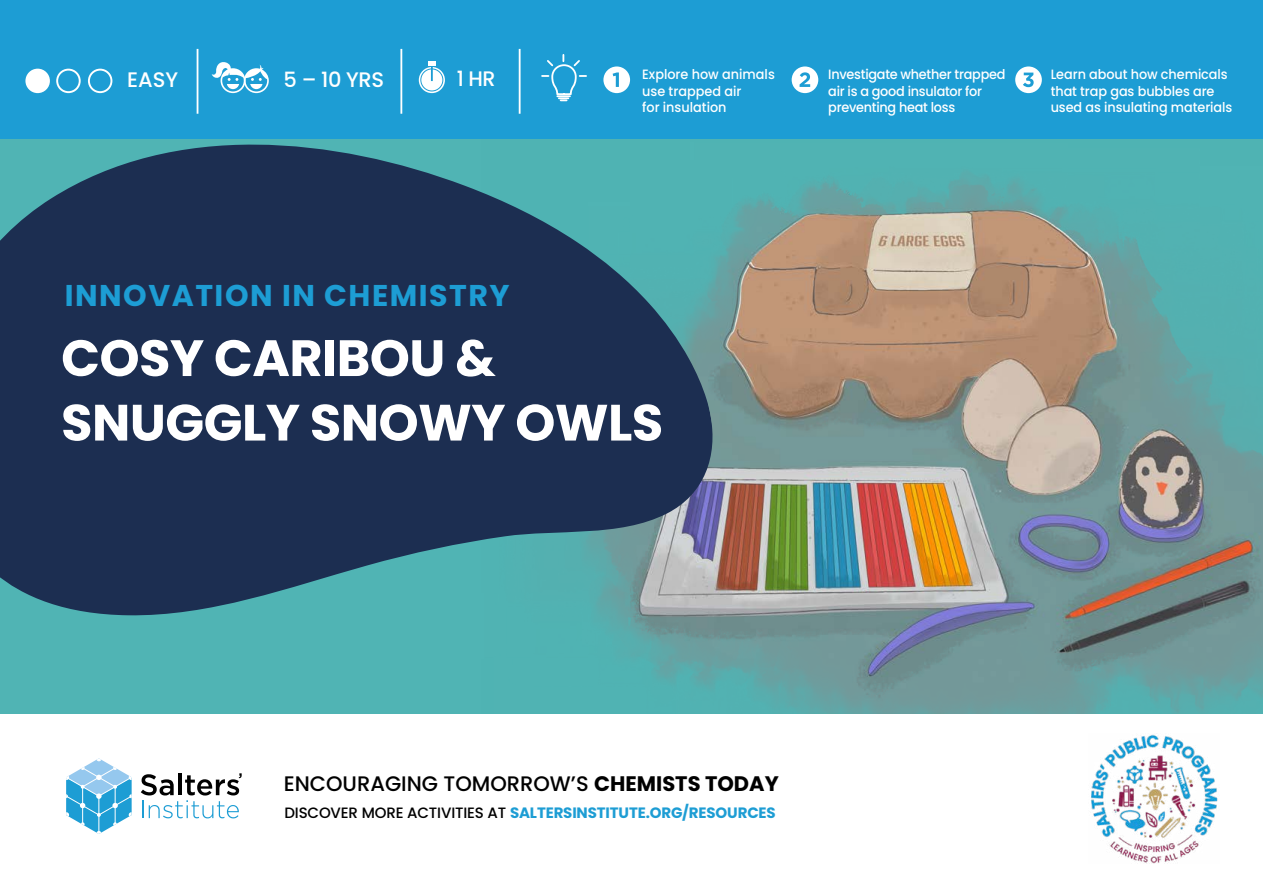
<style>
.page{position:relative;width:1263px;height:893px;background:#fff}
.page>*{position:absolute;margin:0;border:0;box-sizing:border-box;transform-origin:0 0}
.t1{font:700 51px/64.5px "Poppins";letter-spacing:-.01em;color:#fff}
.t2{font:700 30px "Poppins";letter-spacing:.05em;color:#1d9dd4}
.t3{font:500 21px "Poppins";color:#000}
.t4{font:500 21px "Poppins";letter-spacing:-.02em;color:#fff}
.t5{font:700 15px "Poppins";letter-spacing:-.01em;color:#1d9dd4}
.t6{font:500 13.5px/16.5px "Poppins";letter-spacing:-.005em;color:#fff;scale:.95 1}
.s1{font-weight:700}
.s2{font-weight:500;color:#000}
</style>
<div class="page">
<div style="left:0;top:130px;width:1263px;height:610px;background:#50b4b4"></div>
<img style="left:609px;top:138px;width:654px;height:576px">
<div style="left:0;top:0;width:1263px;height:138px;background:#1d9dd4"></div>
<div style="left:26px;top:70px;width:23px;height:22px;background:#fff;border-radius:50%"></div>
<div style="left:25px;top:69px;width:25px;height:24px;border:2px solid #fff;border-radius:50%"></div>
<div style="left:56px;top:69px;width:25px;height:24px;border:2px solid #fff;border-radius:50%"></div>
<div style="left:88px;top:69px;width:24px;height:24px;border:2px solid #fff;border-radius:50%"></div>
<hr style="left:197px;top:49px;width:1px;height:65px;background:#fff">
<hr style="left:400px;top:49px;width:2px;height:65px;background:#fff">
<hr style="left:519px;top:49px;width:2px;height:65px;background:#fff">
<svg style="left:212px;top:62px;width:57px;height:31px"></svg>
<svg style="left:419px;top:67px;width:26px;height:26px"></svg>
<svg style="left:428px;top:61px;width:17px;height:20px"></svg>
<div style="left:421px;top:69px;width:22px;height:22px;border:1px solid #1d9dd4;border-radius:50%"></div>
<svg style="left:542px;top:55px;width:44px;height:46px"></svg>
<div style="left:603px;top:66px;width:27px;height:27px;background:#fff;border-radius:50%"></div>
<svg style="left:613px;top:72px;width:6px;height:15px"></svg>
<div style="left:792px;top:66px;width:26px;height:27px;background:#fff;border-radius:50%"></div>
<svg style="left:799px;top:72px;width:11px;height:15px"></svg>
<div style="left:1015px;top:66px;width:27px;height:27px;background:#fff;border-radius:50%"></div>
<svg style="left:1023px;top:73px;width:11px;height:14px"></svg>
<div style="left:0;top:714px;width:1263px;height:179px;background:#fff"></div>
<svg style="left:0;top:138px;width:718px;height:478px;fill:#1c2e51"></svg>
<svg style="left:141px;top:773px;width:101px;height:45px"></svg>
<svg style="left:66px;top:758px;width:66px;height:76px"></svg>
<img style="left:1091px;top:734px;width:127px;height:130px">
<p class="t4" style="left:127px;top:68px;width:53px">EASY</p>
<p class="t4" style="left:284px;top:68px;width:102px">5 – 10 YRS</p>
<p class="t4" style="left:457px;top:67px;width:40px">1 HR</p>
<p class="t6" style="left:642px;top:66px;width:141px">Explore how animals use trapped air<br>for insulation</p>
<p class="t6" style="left:828px;top:66px;width:188px">Investigate whether trapped air is a good insulator for preventing heat loss</p>
<p class="t6" style="left:1051px;top:66px;width:193px">Learn about how chemicals that trap gas bubbles are used as insulating materials</p>
<h1 class="t2" style="left:65px;top:278px;width:446px">INNOVATION IN CHEMISTRY</h1>
<h2 class="t1" style="left:61px;top:326px;width:604px">COSY CARIBOU &amp;<br>SNUGGLY SNOWY OWLS</h2>
<p class="t3" style="left:284px;top:771px;width:496px">ENCOURAGING TOMORROW’S <span class="s1">CHEMISTS TODAY</span></p>
<p class="t5" style="left:284px;top:804px;width:493px"><span class="s2">DISCOVER MORE ACTIVITIES AT</span> SALTERSINSTITUTE.ORG/RESOURCES</p>
</div>
